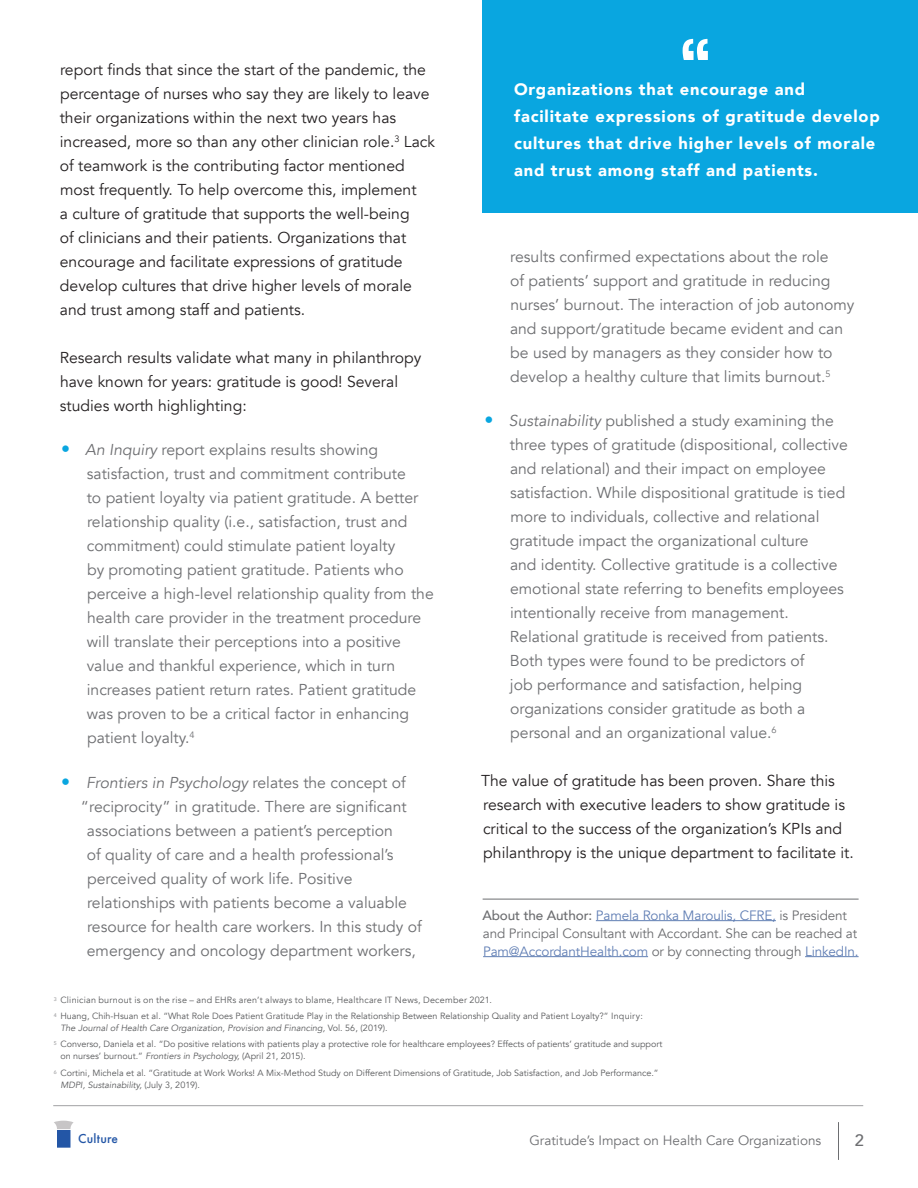
<style>
.page{position:relative;width:918px;height:1188px;background:#fff}
.page>*{position:absolute;margin:0;border:0;box-sizing:border-box;transform-origin:0 0}
.t1{font:900 16.5px/27px "Avenir";letter-spacing:.05em;color:#fff}
.t2{font:500 16.5px "Avenir";color:#6d6e71}
.t3{font:15.75px/24px "Avenir";color:#6d6e71}
.body_text{font:15.75px/24px "Avenir";color:#231f20}
.t4{font:italic 15.75px "Avenir";color:#6d6e71}
.board_discussion{font:13.5px/18px "Avenir";letter-spacing:-.01em;color:#6c6d70}
.t5{font:13.5px "Avenir";color:#6d6e71}
.t6{font:500 13.5px "Futura PT";letter-spacing:.02em;color:#2356a6}
.t7{font:9px/12px "Avenir";color:#58595b}
.t8{font:9px "Avenir";letter-spacing:.025em;color:#58595b}
.s1{font-weight:800;font-size:18px;color:#09a6e0}
.s2{font-style:italic}
.s3{font-weight:800;font-style:normal;font-size:18px;color:#09a6e0}
.s4{font-style:normal}
.s5{font-weight:500}
.s6{color:#607eb4}
</style>
<div class="page">
<hr style="left:483px;top:899px;width:376px;height:1px;background:#6c6d70">
<hr style="left:596px;top:920px;width:180px;height:1px;background:#607eb4">
<hr style="left:483px;top:956px;width:165px;height:1px;background:#607eb4">
<hr style="left:805px;top:956px;width:54px;height:1px;background:#607eb4">
<hr style="left:838px;top:1122px;width:1px;height:38px;background:#6d6e71">
<svg style="left:54px;top:1121px;width:20px;height:27px"></svg>
<hr style="left:53px;top:1105px;width:810px;height:1px;background:#6d6e71">
<div style="left:483px;top:0;width:435px;height:213px;background:#09a6e0"></div>
<svg style="left:683px;top:39px;width:25px;height:21px"></svg>
<p class="body_text" style="left:60px;top:58px;width:377px">report finds that since the start of the pandemic, the percentage of nurses who say they are likely to leave their organizations within the next two years has increased, more so than any other clinician role.<sup>3</sup> Lack of teamwork is the contributing factor mentioned most frequently. To help overcome this, implement<br>a culture of gratitude that supports the well-being<br>of clinicians and their patients. Organizations that encourage and facilitate expressions of gratitude develop cultures that drive higher levels of morale and trust among staff and patients.</p>
<p class="body_text" style="left:60px;top:346px;width:363px">Research results validate what many in philanthropy have known for years: gratitude is good! Several studies worth highlighting:</p>
<p class="t3" style="left:87px;top:438px;width:349px;text-indent:-26px"><span class="s1">•</span> <span class="s2">An Inquiry</span> report explains results showing satisfaction, trust and commitment contribute<br>to patient loyalty via patient gratitude. A better relationship quality (i.e., satisfaction, trust and commitment) could stimulate patient loyalty<br>by promoting patient gratitude. Patients who perceive a high-level relationship quality from the health care provider in the treatment procedure will translate their perceptions into a positive value and thankful experience, which in turn increases patient return rates. Patient gratitude was proven to be a critical factor in enhancing patient loyalty.<sup>4</sup></p>
<p class="t4" style="left:61px;top:773px;width:346px"><span class="s3">•</span> Frontiers in Psychology <span class="s4">relates the concept of</span></p>
<p class="t3" style="left:81px;top:795px;width:327px">“reciprocity” in gratitude. There are significant</p>
<p class="t3" style="left:87px;top:819px;width:308px">associations between a patient’s perception</p>
<p class="t3" style="left:87px;top:843px;width:308px">of quality of care and a health professional’s</p>
<p class="t3" style="left:87px;top:867px;width:267px">perceived quality of work life. Positive</p>
<p class="t3" style="left:87px;top:891px;width:321px">relationships with patients become a valuable</p>
<p class="t3" style="left:87px;top:915px;width:336px">resource for health care workers. In this study of</p>
<p class="t3" style="left:87px;top:939px;width:331px">emergency and oncology department workers,</p>
<p class="t1" style="left:514px;top:75px;width:367px">Organizations that encourage and facilitate expressions of gratitude develop cultures that drive higher levels of morale and trust among staff and patients.</p>
<p class="t3" style="left:510px;top:245px;width:346px">results confirmed expectations about the role<br>of patients’ support and gratitude in reducing nurses’ burnout. The interaction of job autonomy and support/gratitude became evident and can be used by managers as they consider how to develop a healthy culture that limits burnout.<sup>5</sup></p>
<p class="t3" style="left:510px;top:409px;width:340px;text-indent:-25px"><span class="s1">•</span> <span class="s2">Sustainability</span> published a study examining the three types of gratitude (dispositional, collective and relational) and their impact on employee satisfaction. While dispositional gratitude is tied more to individuals, collective and relational gratitude impact the organizational culture<br>and identity. Collective gratitude is a collective emotional state referring to benefits employees intentionally receive from management.<br>Relational gratitude is received from patients.<br>Both types were found to be predictors of<br>job performance and satisfaction, helping organizations consider gratitude as both a personal and an organizational value.<sup>6</sup></p>
<p class="body_text" style="left:481px;top:769px;width:374px">The value of gratitude has been proven. Share this research with executive leaders to show gratitude is critical to the success of the organization’s KPIs and philanthropy is the unique department to facilitate it.</p>
<p class="board_discussion" style="left:482px;top:906px;width:378px"><span class="s5">About the Author:</span> <span class="s6">Pamela Ronka Maroulis, CFRE,</span> is President and Principal Consultant with Accordant. She can be reached at<br><span class="s6">Pam@AccordantHealth.com</span> or by connecting through <span class="s6">LinkedIn.</span></p>
<p class="t8" style="left:54px;top:994px;width:440px"><sup>3</sup> Clinician burnout is on the rise – and EHRs aren’t always to blame, Healthcare IT News, December 2021.</p>
<p class="t7" style="left:60px;top:1010px;width:584px;text-indent:-7px"><sup>4</sup> Huang, Chih-Hsuan et al. “What Role Does Patient Gratitude Play in the Relationship Between Relationship Quality and Patient Loyalty?” Inquiry:<br><span class="s2">The Journal of Health Care Organization, Provision and Financing,</span> Vol. 56, (2019).</p>
<p class="t7" style="left:60px;top:1039px;width:603px;text-indent:-7px"><sup>5</sup> Converso, Daniela et al. “Do positive relations with patients play a protective role for healthcare employees? Effects of patients’ gratitude and support on nurses’ burnout.” <span class="s2">Frontiers in Psychology,</span> (April 21, 2015).</p>
<p class="t7" style="left:60px;top:1067px;width:600px;text-indent:-7px"><sup>6</sup> Cortini, Michela et al. “Gratitude at Work Works! A Mix-Method Study on Different Dimensions of Gratitude, Job Satisfaction, and Job Performance.”<br><span class="s2">MDPI, Sustainability,</span> (July 3, 2019).</p>
<p class="t6" style="left:78px;top:1131px;width:41px">Culture</p>
<p class="t2" style="left:855px;top:1126px;width:11px">2</p>
<p class="t5" style="left:529px;top:1132px;width:293px">Gratitude’s Impact on Health Care Organizations</p>
</div>
